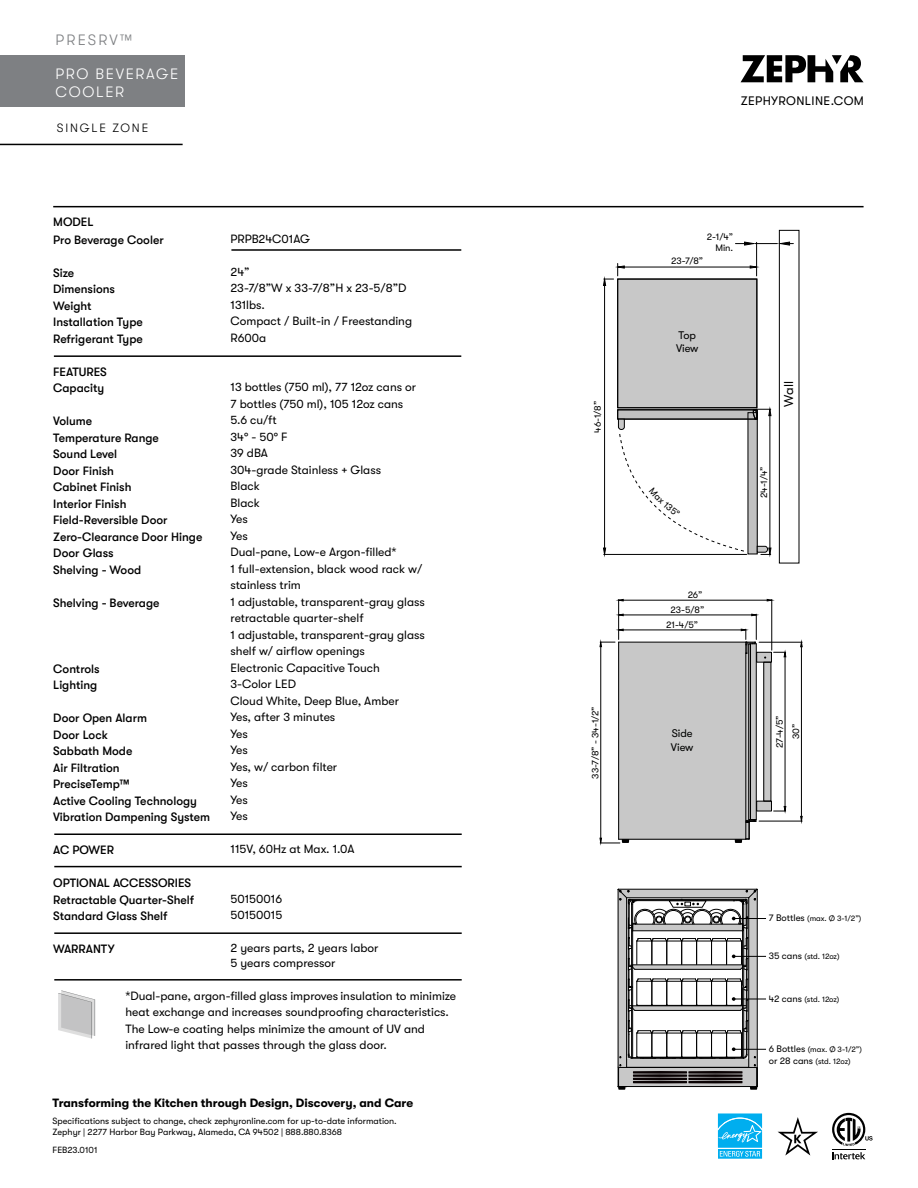
<style>
.page{position:relative;width:918px;height:1188px;background:#fff}
.page>*{position:absolute;margin:0;border:0;box-sizing:border-box;transform-origin:0 0}
.t1{font:300 15px/18px "GT Walsheim";letter-spacing:.11em;color:#fff}
.t2{font:300 15px "GT Walsheim";letter-spacing:.15em;color:#7e8083}
.t3{font:12.9px "GT Walsheim Pro";color:#000100}
.t4{font:12.3px "GT Walsheim";letter-spacing:.03em;color:#000}
.t5{font:12px/16.5px "GT Walsheim";color:#000}
.t6{font:500 12px/16.5px "GT Walsheim";color:#000}
.t7{font:700 12px "GT Walsheim";color:#000}
.t8{font:300 12px "GT Walsheim";letter-spacing:.15em;color:#000}
.t9{font:11.1px "GT Walsheim Pro";color:#000100}
.t10{font:11.1px/13.2px "GT Walsheim Pro";color:#000}
.t11{font:9.45px "GT Walsheim Pro";color:#000100}
.t12{font:9.45px/11.4px "GT Walsheim Pro";color:#000;text-align:right}
.t13{font:9px/10.8px "GT Walsheim";color:#000}
.t14{font:7.95px/11.4px "GT Walsheim Pro";letter-spacing:-.005em;color:#000}
.s1{font-size:9.45px}
</style>
<div class="page">
<svg style="left:741px;top:55px;width:123px;height:27px"></svg>
<hr style="left:53px;top:206px;width:811px;height:1px;background:#000">
<div style="left:0;top:55px;width:185px;height:52px;background:#7e8083"></div>
<hr style="left:0;top:144px;width:183px;height:1px;background:#000">
<hr style="left:231px;top:249px;width:230px;height:2px;background:#000">
<hr style="left:54px;top:834px;width:408px;height:1px;background:#000">
<hr style="left:54px;top:866px;width:408px;height:1px;background:#000">
<hr style="left:54px;top:932px;width:408px;height:2px;background:#000">
<hr style="left:54px;top:979px;width:408px;height:2px;background:#000">
<hr style="left:54px;top:355px;width:407px;height:2px;background:#000">
<svg style="left:58px;top:990px;width:37px;height:49px"></svg>
<svg style="left:832px;top:1152px;width:33px;height:7px"></svg>
<hr style="left:832px;top:1149px;width:33px;height:1px;background:#010101">
<svg style="left:832px;top:1113px;width:41px;height:33px"></svg>
<hr style="left:732px;top:918px;width:34px;height:1px;background:#000">
<hr style="left:732px;top:956px;width:34px;height:1px;background:#000">
<hr style="left:732px;top:999px;width:34px;height:1px;background:#000">
<hr style="left:732px;top:1049px;width:34px;height:1px;background:#000">
<div style="left:618px;top:279px;width:139px;height:129px;background:#c8c8c8"></div>
<div style="left:617px;top:279px;width:140px;height:129px;border:1px solid #000"></div>
<hr style="left:624px;top:267px;width:126px;height:1px;background:#000">
<svg style="left:749px;top:265px;width:7px;height:4px"></svg>
<hr style="left:604px;top:554px;width:143px;height:1px;background:#000">
<hr style="left:604px;top:285px;width:1px;height:263px;background:#000">
<svg style="left:603px;top:547px;width:3px;height:8px"></svg>
<svg style="left:603px;top:263px;width:22px;height:23px"></svg>
<div style="left:619px;top:642px;width:130px;height:197px;background:#c8c8c8"></div>
<div style="left:749px;top:643px;width:7px;height:177px;background:#c8c8c8"></div>
<hr style="left:619px;top:839px;width:127px;height:1px;background:#000">
<hr style="left:618px;top:642px;width:1px;height:197px;background:#000">
<hr style="left:745px;top:642px;width:1px;height:197px;background:#000">
<hr style="left:748px;top:645px;width:1px;height:175px;background:#000">
<hr style="left:750px;top:644px;width:1px;height:176px;background:#000">
<hr style="left:756px;top:644px;width:1px;height:176px;background:#000">
<hr style="left:619px;top:642px;width:137px;height:1px;background:#000">
<hr style="left:623px;top:630px;width:118px;height:1px;background:#000">
<svg style="left:619px;top:628px;width:5px;height:3px"></svg>
<hr style="left:623px;top:615px;width:129px;height:1px;background:#000">
<svg style="left:619px;top:613px;width:5px;height:3px"></svg>
<svg style="left:741px;top:613px;width:16px;height:41px"></svg>
<hr style="left:771px;top:600px;width:1px;height:50px;background:#000">
<hr style="left:618px;top:600px;width:1px;height:39px;background:#000">
<hr style="left:623px;top:600px;width:144px;height:1px;background:#000">
<svg style="left:766px;top:599px;width:7px;height:3px"></svg>
<svg style="left:618px;top:599px;width:6px;height:3px"></svg>
<hr style="left:759px;top:642px;width:43px;height:1px;background:#000">
<hr style="left:759px;top:821px;width:43px;height:1px;background:#000">
<hr style="left:801px;top:647px;width:1px;height:169px;background:#000">
<svg style="left:800px;top:641px;width:3px;height:7px"></svg>
<svg style="left:800px;top:816px;width:3px;height:6px"></svg>
<hr style="left:785px;top:657px;width:1px;height:149px;background:#000">
<svg style="left:774px;top:806px;width:13px;height:6px"></svg>
<hr style="left:601px;top:647px;width:1px;height:191px;background:#000">
<svg style="left:599px;top:837px;width:30px;height:7px"></svg>
<svg style="left:735px;top:819px;width:21px;height:24px"></svg>
<svg style="left:599px;top:641px;width:16px;height:6px"></svg>
<div style="left:764px;top:662px;width:7px;height:139px;background:#c8c8c8"></div>
<div style="left:757px;top:652px;width:14px;height:10px;background:#c8c8c8"></div>
<div style="left:757px;top:801px;width:14px;height:10px;background:#c8c8c8"></div>
<svg style="left:764px;top:652px;width:23px;height:11px"></svg>
<div style="left:763px;top:662px;width:8px;height:140px;border:1px solid #000"></div>
<div style="left:756px;top:652px;width:16px;height:11px;border:1px solid #000"></div>
<div style="left:756px;top:801px;width:16px;height:11px;border:1px solid #000"></div>
<div style="left:779px;top:230px;width:20px;height:334px;border:1px solid #000"></div>
<hr style="left:756px;top:242px;width:1px;height:34px;background:#000">
<svg style="left:735px;top:241px;width:58px;height:5px"></svg>
<svg style="left:618px;top:889px;width:140px;height:201px"></svg>
<svg style="left:778px;top:1117px;width:40px;height:39px"></svg>
<svg style="left:717px;top:1113px;width:46px;height:46px"></svg>
<svg style="left:617px;top:409px;width:155px;height:146px"></svg>
<p class="t2" style="left:56px;top:32px;width:78px">PRESRV™</p>
<p class="t1" style="left:56px;top:65px;width:124px">PRO BEVERAGE<br>COOLER</p>
<p class="t8" style="left:57px;top:121px;width:93px">SINGLE ZONE</p>
<p class="t6" style="left:53px;top:214px;width:42px">MODEL</p>
<p class="t5" style="left:231px;top:231px;width:81px">PRPB24C01AG</p>
<p class="t5" style="left:231px;top:264px;width:183px">24”<br>23-7/8”W x 33-7/8”H x 23-5/8”D<br>131lbs.<br>Compact / Built-in / Freestanding<br>R600a</p>
<p class="t6" style="left:53px;top:231px;width:112px">Pro Beverage Cooler</p>
<p class="t6" style="left:53px;top:264px;width:91px">Size<br>Dimensions<br>Weight<br>Installation Type<br>Refrigerant Type</p>
<p class="t6" style="left:53px;top:363px;width:55px">FEATURES<br>Capacity</p>
<p class="t6" style="left:53px;top:413px;width:151px">Volume<br>Temperature Range<br>Sound Level<br>Door Finish<br>Cabinet Finish<br>Interior Finish<br>Field-Reversible Door<br>Zero-Clearance Door Hinge<br>Door Glass<br>Shelving - Wood</p>
<p class="t6" style="left:53px;top:594px;width:108px">Shelving - Beverage</p>
<p class="t5" style="left:231px;top:379px;width:196px">13 bottles (750 ml), 77 12oz cans or<br>7 bottles (750 ml), 105 12oz cans<br>5.6 cu/ft<br>34° - 50° F<br>39 dBA<br>304-grade Stainless + Glass<br>Black<br>Black<br>Yes<br>Yes<br>Dual-pane, Low-e Argon-filled*<br>1 full-extension, black wood rack w/ stainless trim<br>1 adjustable, transparent-gray glass retractable quarter-shelf<br>1 adjustable, transparent-gray glass shelf w/ airflow openings<br>Electronic Capacitive Touch<br>3-Color LED<br>Cloud White, Deep Blue, Amber<br>Yes, after 3 minutes<br>Yes<br>Yes<br>Yes, w/ carbon filter<br>Yes<br>Yes<br>Yes</p>
<p class="t5" style="left:231px;top:841px;width:126px">115V, 60Hz at Max. 1.0A</p>
<p class="t5" style="left:231px;top:891px;width:53px">50150016<br>50150015</p>
<p class="t5" style="left:231px;top:940px;width:150px;line-height:15.8px">2 years parts, 2 years labor<br>5 years compressor</p>
<p class="t5" style="left:125px;top:987px;width:332px">*Dual-pane, argon-filled glass improves insulation to minimize heat exchange and increases soundproofing characteristics.<br>The Low-e coating helps minimize the amount of UV and infrared light that passes through the glass door.</p>
<p class="t6" style="left:53px;top:660px;width:48px">Controls<br>Lighting</p>
<p class="t6" style="left:53px;top:710px;width:158px">Door Open Alarm<br>Door Lock<br>Sabbath Mode<br>Air Filtration<br>PreciseTemp™<br>Active Cooling Technology<br>Vibration Dampening System</p>
<p class="t6" style="left:53px;top:842px;width:62px">AC POWER</p>
<p class="t6" style="left:53px;top:875px;width:142px">OPTIONAL ACCESSORIES<br>Retractable Quarter-Shelf<br>Standard Glass Shelf</p>
<p class="t6" style="left:53px;top:941px;width:63px">WARRANTY</p>
<p class="t7" style="left:53px;top:1096px;width:362px">Transforming the Kitchen through Design, Discovery, and Care</p>
<p class="t13" style="left:53px;top:1115px;width:346px">Specifications subject to change, check zephyronline.com for up-to-date information.<br>Zephyr | 2277 Harbor Bay Parkway, Alameda, CA 94502 | 888.880.8368</p>
<p class="t13" style="left:53px;top:1144px;width:46px">FEB23.0101</p>
<p class="t12" style="left:592px;top:433px;width:33px;rotate:-90deg">46-1/8”</p>
<p class="t4" style="left:741px;top:94px;width:125px">ZEPHYRONLINE.COM</p>
<p class="t12" style="left:707px;top:231px;width:28px">2-1/4”<br>Min.</p>
<p class="t12" style="left:671px;top:255px;width:34px">23-7/8”</p>
<p class="t10" style="left:676px;top:329px;width:24px">Top<br>View</p>
<p class="t3" style="left:782px;top:407px;width:27px;rotate:-90deg">Wall</p>
<p class="t12" style="left:758px;top:498px;width:33px;rotate:-90deg">24-1/4”</p>
<p class="t11" style="left:688px;top:590px;width:16px">26”</p>
<p class="t11" style="left:670px;top:604px;width:35px">23-5/8”</p>
<p class="t11" style="left:666px;top:619px;width:34px">21-4/5”</p>
<p class="t11" style="left:590px;top:779px;width:74px;rotate:-90deg">33-7/8” - 34-1/2”</p>
<p class="t11" style="left:774px;top:748px;width:34px;rotate:-90deg">27-4/5”</p>
<p class="t9" style="left:672px;top:728px;width:23px">Side</p>
<p class="t11" style="left:791px;top:739px;width:17px;rotate:-90deg">30”</p>
<p class="t9" style="left:671px;top:741px;width:24px">View</p>
<p class="t14" style="left:769px;top:913px;width:94px"><span class="s1">7 Bottles</span> (max. Ø 3-1/2”)</p>
<p class="t14" style="left:769px;top:951px;width:72px"><span class="s1">35 cans</span> (std. 12oz)</p>
<p class="t14" style="left:769px;top:994px;width:72px"><span class="s1">42 cans</span> (std. 12oz)</p>
<p class="t14" style="left:769px;top:1044px;width:95px"><span class="s1">6 Bottles</span> (max. Ø 3-1/2”) <span class="s1">or 28 cans</span> (std. 12oz)</p>
</div>
